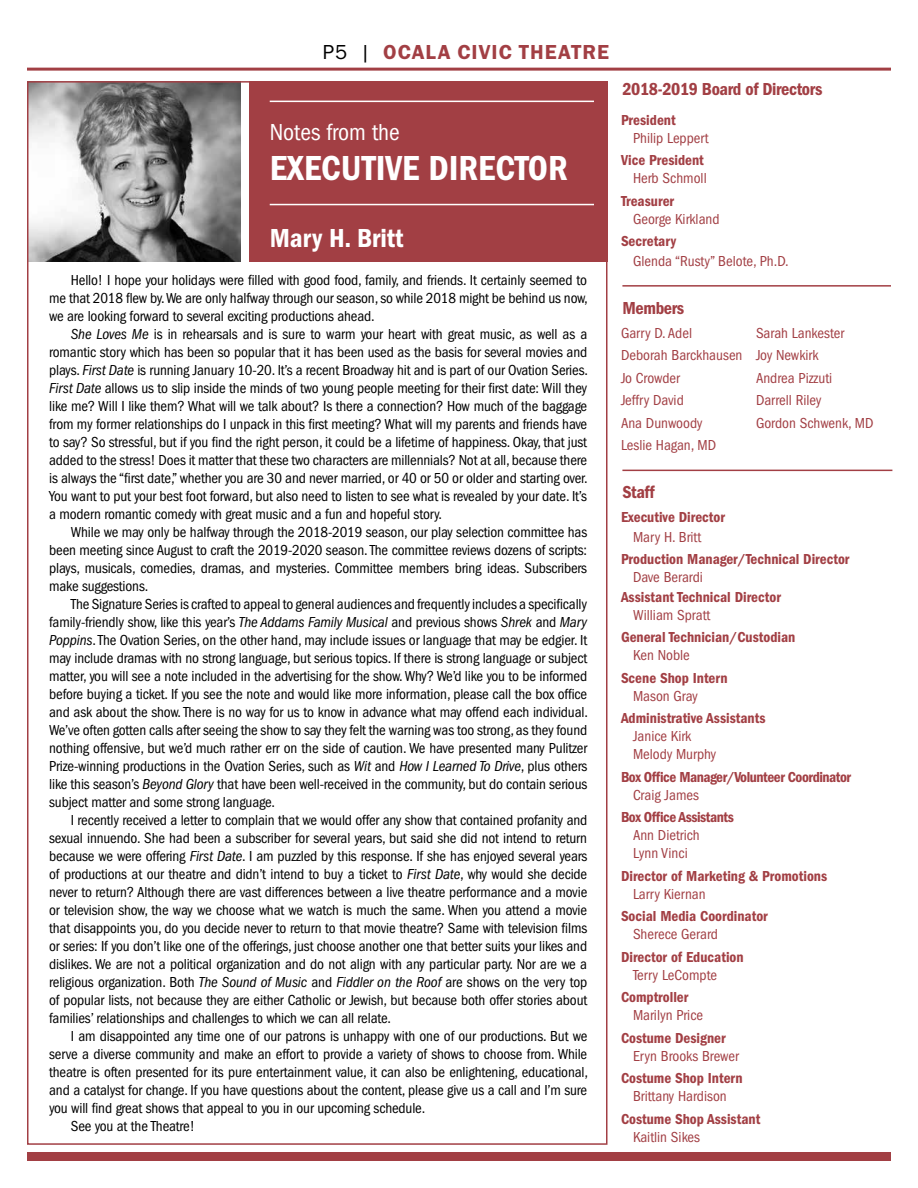
<style>
.page{position:relative;width:918px;height:1188px;background:#fff}
.page>*{position:absolute;margin:0;border:0;box-sizing:border-box;transform-origin:0 0}
.t1{font:600 condensed 36px "Franklin Gothic";color:#fff}
.t2{font:600 condensed 27px "Franklin Gothic";color:#fff}
.t3{font:condensed 24px "Franklin Gothic";color:#fff}
.t4{font:21px "Franklin Gothic URW Dem";letter-spacing:.05em;color:#a23f44}
.t5{font:600 condensed 18px "Franklin Gothic";letter-spacing:-.02em;color:#a23f44}
.t6{font:condensed 15px/18px "Franklin Gothic";letter-spacing:-.01em;color:#000;text-align:justify}
.t7{font:condensed 15px/22.5px "Franklin Gothic";color:#a23f44}
.t8{font:600 condensed 15px "Franklin Gothic";color:#a23f44}
.t9{font:600 condensed 15px "Franklin Gothic";letter-spacing:-.03em;color:#a23f44}
.s1{font-family:"Franklin Gothic URW Boo";color:#000}
.s2{font-style:italic}
</style>
<div class="page">
<div style="left:27px;top:1153px;width:864px;height:8px;background:#a23f44"></div>
<hr style="left:27px;top:68px;width:864px;height:3px;background:#a23f44">
<img style="left:30px;top:84px;width:210px;height:177px">
<div style="left:249px;top:81px;width:359px;height:180px;background:#a23f44"></div>
<hr style="left:270px;top:101px;width:324px;height:1px;background:#fff">
<hr style="left:270px;top:204px;width:324px;height:1px;background:#fff">
<hr style="left:622px;top:285px;width:269px;height:2px;background:#a23f44">
<hr style="left:622px;top:470px;width:270px;height:1px;background:#a23f44">
<h3 class="t4" style="left:322px;top:39px;width:288px"><span class="s1">P5 |</span> OCALA CIVIC THEATRE</h3>
<h3 class="t3" style="left:270px;top:118px;width:132px">Notes from the</h3>
<h1 class="t1" style="left:270px;top:148px;width:299px">EXECUTIVE DIRECTOR</h1>
<h2 class="t2" style="left:270px;top:222px;width:135px">Mary H. Britt</h2>
<p class="t6" style="left:49px;top:271px;width:540px;text-indent:22px">Hello! I hope your holidays were filled with good food, family, and friends. It certainly seemed to me that 2018 flew by. We are only halfway through our season, so while 2018 might be behind us now, we are looking forward to several exciting productions ahead.</p>
<p class="t6" style="left:49px;top:325px;width:540px;text-indent:22px"><span class="s2">She Loves Me</span> is in rehearsals and is sure to warm your heart with great music, as well as a romantic story which has been so popular that it has been used as the basis for several movies and plays. <span class="s2">First Date</span> is running January 10-20. It’s a recent Broadway hit and is part of our Ovation Series.<br><span class="s2">First Date</span> allows us to slip inside the minds of two young people meeting for their first date: Will they like me? Will I like them? What will we talk about? Is there a connection? How much of the baggage from my former relationships do I unpack in this first meeting? What will my parents and friends have to say? So stressful, but if you find the right person, it could be a lifetime of happiness. Okay, that just added to the stress! Does it matter that these two characters are millennials? Not at all, because there is always the “first date,” whether you are 30 and never married, or 40 or 50 or older and starting over.<br>You want to put your best foot forward, but also need to listen to see what is revealed by your date. It’s a modern romantic comedy with great music and a fun and hopeful story.</p>
<p class="t6" style="left:49px;top:523px;width:540px;text-indent:22px">While we may only be halfway through the 2018-2019 season, our play selection committee has been meeting since August to craft the 2019-2020 season. The committee reviews dozens of scripts: plays, musicals, comedies, dramas, and mysteries. Committee members bring ideas. Subscribers make suggestions.</p>
<p class="t6" style="left:49px;top:595px;width:540px;text-indent:22px">The Signature Series is crafted to appeal to general audiences and frequently includes a specifically family-friendly show, like this year’s <span class="s2">The Addams Family Musical</span> and previous shows <span class="s2">Shrek</span> and <span class="s2">Mary Poppins</span>. The Ovation Series, on the other hand, may include issues or language that may be edgier. It may include dramas with no strong language, but serious topics. If there is strong language or subject matter, you will see a note included in the advertising for the show. Why? We’d like you to be informed before buying a ticket. If you see the note and would like more information, please call the box office and ask about the show. There is no way for us to know in advance what may offend each individual.<br>We’ve often gotten calls after seeing the show to say they felt the warning was too strong, as they found nothing offensive, but we’d much rather err on the side of caution. We have presented many Pulitzer Prize-winning productions in the Ovation Series, such as <span class="s2">Wit</span> and <span class="s2">How I Learned To Drive</span>, plus others like this season’s <span class="s2">Beyond Glory</span> that have been well-received in the community, but do contain serious subject matter and some strong language.</p>
<p class="t6" style="left:49px;top:811px;width:540px;text-indent:22px">I recently received a letter to complain that we would offer any show that contained profanity and sexual innuendo. She had been a subscriber for several years, but said she did not intend to return because we were offering <span class="s2">First Date</span>. I am puzzled by this response. If she has enjoyed several years of productions at our theatre and didn’t intend to buy a ticket to <span class="s2">First Date</span>, why would she decide never to return? Although there are vast differences between a live theatre performance and a movie or television show, the way we choose what we watch is much the same. When you attend a movie that disappoints you, do you decide never to return to that movie theatre? Same with television films or series: If you don’t like one of the offerings, just choose another one that better suits your likes and dislikes. We are not a political organization and do not align with any particular party. Nor are we a religious organization. Both <span class="s2">The Sound of Music</span> and <span class="s2">Fiddler on the Roof</span> are shows on the very top of popular lists, not because they are either Catholic or Jewish, but because both offer stories about families’ relationships and challenges to which we can all relate.</p>
<p class="t6" style="left:71px;top:1027px;width:518px">I am disappointed any time one of our patrons is unhappy with one of our productions. But we</p>
<p class="t6" style="left:49px;top:1045px;width:539px">serve a diverse community and make an effort to provide a variety of shows to choose from. While</p>
<p class="t6" style="left:49px;top:1063px;width:540px">theatre is often presented for its pure entertainment value, it can also be enlightening, educational,</p>
<p class="t6" style="left:49px;top:1081px;width:539px">and a catalyst for change. If you have questions about the content, please give us a call and I’m sure</p>
<p class="t6" style="left:49px;top:1099px;width:378px">you will find great shows that appeal to you in our upcoming schedule.</p>
<p class="t6" style="left:71px;top:1117px;width:126px">See you at the Theatre!</p>
<p class="t5" style="left:622px;top:78px;width:202px">2018-2019 Board of Directors</p>
<p class="t8" style="left:621px;top:111px;width:56px">President</p>
<p class="t7" style="left:633px;top:127px;width:77px">Philip Leppert</p>
<p class="t8" style="left:621px;top:152px;width:84px">Vice President</p>
<p class="t7" style="left:633px;top:167px;width:75px">Herb Schmoll</p>
<p class="t8" style="left:621px;top:192px;width:55px">Treasurer</p>
<p class="t7" style="left:633px;top:208px;width:88px">George Kirkland</p>
<p class="t8" style="left:621px;top:233px;width:57px">Secretary</p>
<p class="t7" style="left:633px;top:250px;width:157px">Glenda “Rusty” Belote, Ph.D.</p>
<p class="t5" style="left:622px;top:297px;width:63px">Members</p>
<p class="t7" style="left:621px;top:322px;width:123px">Garry D. Adel<br>Deborah Barckhausen<br>Jo Crowder<br>Jeffry David<br>Ana Dunwoody<br>Leslie Hagan, MD</p>
<p class="t7" style="left:756px;top:322px;width:119px">Sarah Lankester<br>Joy Newkirk<br>Andrea Pizzuti<br>Darrell Riley<br>Gordon Schwenk, MD</p>
<p class="t5" style="left:622px;top:482px;width:34px">Staff</p>
<p class="t8" style="left:621px;top:509px;width:106px">Executive Director</p>
<p class="t7" style="left:633px;top:526px;width:70px">Mary H. Britt</p>
<p class="t8" style="left:621px;top:551px;width:230px">Production Manager/Technical Director</p>
<p class="t7" style="left:633px;top:566px;width:72px">Dave Berardi</p>
<p class="t8" style="left:621px;top:588px;width:161px">Assistant Technical Director</p>
<p class="t7" style="left:633px;top:604px;width:79px">William Spratt</p>
<p class="t8" style="left:621px;top:629px;width:176px">General Technician/Custodian</p>
<p class="t7" style="left:633px;top:644px;width:58px">Ken Noble</p>
<p class="t8" style="left:621px;top:669px;width:108px">Scene Shop Intern</p>
<p class="t7" style="left:633px;top:685px;width:66px">Mason Gray</p>
<p class="t8" style="left:621px;top:710px;width:146px">Administrative Assistants</p>
<p class="t7" style="left:633px;top:727px;width:85px;line-height:18px">Janice Kirk<br>Melody Murphy</p>
<p class="t9" style="left:621px;top:768px;width:232px">Box Office Manager/Volunteer Coordinator</p>
<p class="t7" style="left:633px;top:784px;width:68px">Craig James</p>
<p class="t9" style="left:621px;top:809px;width:114px">Box Office Assistants</p>
<p class="t7" style="left:633px;top:826px;width:68px;line-height:18px">Ann Dietrich<br>Lynn Vinci</p>
<p class="t8" style="left:621px;top:867px;width:208px">Director of Marketing &amp; Promotions</p>
<p class="t7" style="left:633px;top:883px;width:74px">Larry Kiernan</p>
<p class="t8" style="left:621px;top:908px;width:148px">Social Media Coordinator</p>
<p class="t7" style="left:633px;top:923px;width:86px">Sherece Gerard</p>
<p class="t8" style="left:621px;top:948px;width:124px">Director of Education</p>
<p class="t7" style="left:633px;top:964px;width:86px">Terry LeCompte</p>
<p class="t8" style="left:621px;top:989px;width:69px">Comptroller</p>
<p class="t7" style="left:633px;top:1004px;width:72px">Marilyn Price</p>
<p class="t8" style="left:621px;top:1029px;width:106px">Costume Designer</p>
<p class="t7" style="left:633px;top:1045px;width:107px">Eryn Brooks Brewer</p>
<p class="t8" style="left:621px;top:1070px;width:123px">Costume Shop Intern</p>
<p class="t7" style="left:633px;top:1085px;width:95px">Brittany Hardison</p>
<p class="t8" style="left:621px;top:1110px;width:141px">Costume Shop Assistant</p>
<p class="t7" style="left:633px;top:1126px;width:69px">Kaitlin Sikes</p>
</div>
